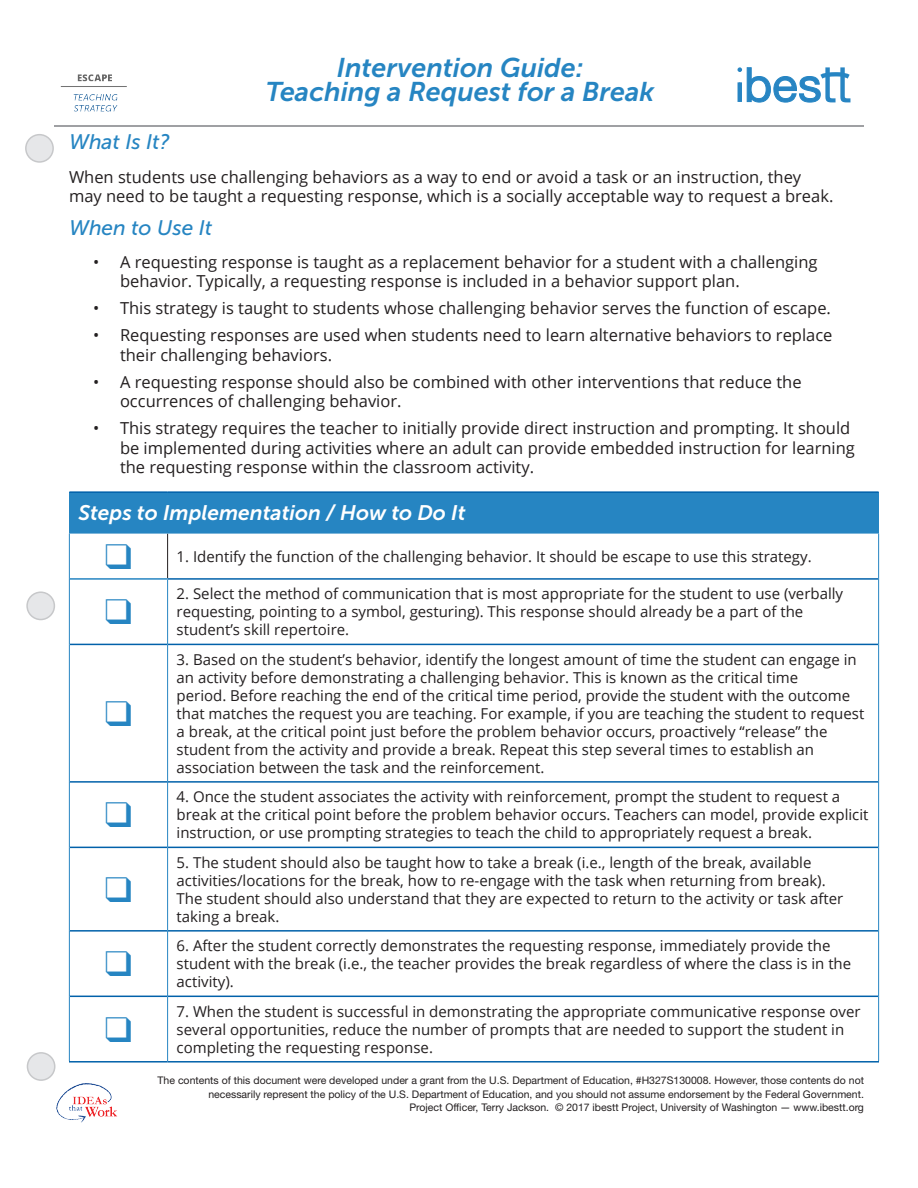
<style>
.page{position:relative;width:918px;height:1188px;background:#fff}
.page>*{position:absolute;margin:0;border:0;box-sizing:border-box;transform-origin:0 0}
.Guide_Name_Header{font:italic 27px/24px "Museo Sans 700";color:#2685c2;text-align:center}
.Section_Header_White{font:italic 21px "Museo Sans 700";color:#fff}
.Section_Header_Blue{font:italic 21px "Museo Sans 500";color:#2685c2}
.t1{font:16.5px/19.5px "Open Sans";color:#231f20}
.table{font:15px/18px "Open Sans";color:#231f20}
.t2{font:10.5px/13.5px "Helvetica Neue LT Std";color:#231f20;text-align:right}
</style>
<div class="page">
<hr style="left:54px;top:125px;width:810px;height:2px;background:#808285">
<img style="left:56px;top:1083px;width:61px;height:40px">
<div style="left:26px;top:135px;width:27px;height:27px;background:#e6e7e9;border-radius:50%"></div>
<div style="left:25px;top:134px;width:29px;height:29px;border:2px solid #c7c8ca;border-radius:50%"></div>
<div style="left:27px;top:592px;width:27px;height:28px;background:#e6e7e9;border-radius:50%"></div>
<div style="left:26px;top:591px;width:29px;height:29px;border:2px solid #c7c8ca;border-radius:50%"></div>
<div style="left:27px;top:1053px;width:28px;height:27px;background:#e6e7e9;border-radius:50%"></div>
<div style="left:27px;top:1052px;width:29px;height:29px;border:2px solid #c7c8ca;border-radius:50%"></div>
<svg style="left:737px;top:67px;width:113px;height:35px"></svg>
<img style="left:60px;top:74px;width:67px;height:38px">
<div style="left:69px;top:492px;width:810px;height:41px;background:#2685c2"></div>
<hr style="left:69px;top:491px;width:99px;height:2px;background:#0161aa">
<hr style="left:168px;top:491px;width:711px;height:2px;background:#0161aa">
<hr style="left:168px;top:578px;width:710px;height:2px;background:#0161aa">
<hr style="left:70px;top:644px;width:97px;height:1px;background:#0161aa">
<hr style="left:168px;top:644px;width:710px;height:1px;background:#0161aa">
<hr style="left:70px;top:781px;width:97px;height:2px;background:#0161aa">
<hr style="left:168px;top:781px;width:710px;height:2px;background:#0161aa">
<hr style="left:70px;top:847px;width:97px;height:1px;background:#0161aa">
<hr style="left:168px;top:847px;width:710px;height:1px;background:#0161aa">
<hr style="left:70px;top:930px;width:97px;height:2px;background:#0161aa">
<hr style="left:168px;top:930px;width:710px;height:2px;background:#0161aa">
<hr style="left:70px;top:996px;width:97px;height:1px;background:#0161aa">
<hr style="left:168px;top:996px;width:710px;height:1px;background:#0161aa">
<hr style="left:69px;top:1061px;width:99px;height:2px;background:#0161aa">
<hr style="left:168px;top:1061px;width:711px;height:2px;background:#0161aa">
<hr style="left:167px;top:534px;width:1px;height:44px;background:#231f20">
<hr style="left:69px;top:532px;width:99px;height:2px;background:#2685c2">
<hr style="left:168px;top:532px;width:711px;height:2px;background:#2685c2">
<hr style="left:69px;top:534px;width:1px;height:45px;background:#2685c2">
<hr style="left:878px;top:534px;width:1px;height:45px;background:#2685c2">
<hr style="left:878px;top:579px;width:1px;height:65px;background:#2685c2">
<hr style="left:878px;top:644px;width:1px;height:138px;background:#2685c2">
<hr style="left:878px;top:782px;width:1px;height:65px;background:#2685c2">
<hr style="left:878px;top:847px;width:1px;height:84px;background:#2685c2">
<hr style="left:878px;top:931px;width:1px;height:65px;background:#2685c2">
<hr style="left:878px;top:996px;width:1px;height:65px;background:#2685c2">
<hr style="left:70px;top:578px;width:98px;height:2px;background:#2685c2">
<hr style="left:69px;top:579px;width:1px;height:65px;background:#2685c2">
<hr style="left:167px;top:580px;width:1px;height:64px;background:#2685c2">
<hr style="left:69px;top:644px;width:1px;height:138px;background:#2685c2">
<hr style="left:167px;top:644px;width:1px;height:138px;background:#2685c2">
<hr style="left:69px;top:782px;width:1px;height:65px;background:#2685c2">
<hr style="left:167px;top:782px;width:1px;height:65px;background:#2685c2">
<hr style="left:69px;top:847px;width:1px;height:84px;background:#2685c2">
<hr style="left:167px;top:847px;width:1px;height:84px;background:#2685c2">
<hr style="left:69px;top:931px;width:1px;height:65px;background:#2685c2">
<hr style="left:167px;top:931px;width:1px;height:65px;background:#2685c2">
<hr style="left:69px;top:996px;width:1px;height:65px;background:#2685c2">
<hr style="left:167px;top:996px;width:1px;height:65px;background:#2685c2">
<p class="Guide_Name_Header" style="left:266px;top:56px;width:390px">Intervention Guide:<br>Teaching a Request for a Break</p>
<p class="Section_Header_Blue" style="left:69px;top:131px;width:102px">What Is It?</p>
<p class="t1" style="left:69px;top:166px;width:766px">When students use challenging behaviors as a way to end or avoid a task or an instruction, they may need to be taught a requesting response, which is a socially acceptable way to request a break.</p>
<p class="Section_Header_Blue" style="left:69px;top:216px;width:145px">When to Use It</p>
<p class="t1" style="left:120px;top:252px;width:699px;text-indent:-27px">• A requesting response is taught as a replacement behavior for a student with a challenging behavior. Typically, a requesting response is included in a behavior support plan.</p>
<p class="t1" style="left:93px;top:298px;width:740px">• This strategy is taught to students whose challenging behavior serves the function of escape.</p>
<p class="t1" style="left:120px;top:325px;width:714px;text-indent:-27px">• Requesting responses are used when students need to learn alternative behaviors to replace their challenging behaviors.</p>
<p class="t1" style="left:120px;top:372px;width:683px;text-indent:-27px">• A requesting response should also be combined with other interventions that reduce the occurrences of challenging behavior.</p>
<p class="t1" style="left:120px;top:418px;width:736px;text-indent:-27px">• This strategy requires the teacher to initially provide direct instruction and prompting. It should be implemented during activities where an adult can provide embedded instruction for learning the requesting response within the classroom activity.</p>
<p class="Section_Header_White" style="left:78px;top:501px;width:389px">Steps to Implementation / How to Do It</p>
<p class="table" style="left:177px;top:547px;width:637px">1. Identify the function of the challenging behavior. It should be escape to use this strategy.</p>
<p class="table" style="left:177px;top:585px;width:668px">2. Select the method of communication that is most appropriate for the student to use (verbally requesting, pointing to a symbol, gesturing). This response should already be a part of the student’s skill repertoire.</p>
<p class="table" style="left:177px;top:650px;width:689px">3. Based on the student’s behavior, identify the longest amount of time the student can engage in an activity before demonstrating a challenging behavior. This is known as the critical time<br>period. Before reaching the end of the critical time period, provide the student with the outcome that matches the request you are teaching. For example, if you are teaching the student to request a break, at the critical point just before the problem behavior occurs, proactively “release” the student from the activity and provide a break. Repeat this step several times to establish an association between the task and the reinforcement.</p>
<p class="table" style="left:177px;top:788px;width:693px">4. Once the student associates the activity with reinforcement, prompt the student to request a break at the critical point before the problem behavior occurs. Teachers can model, provide explicit instruction, or use prompting strategies to teach the child to appropriately request a break.</p>
<p class="table" style="left:177px;top:853px;width:668px">5. The student should also be taught how to take a break (i.e., length of the break, available activities/locations for the break, how to re-engage with the task when returning from break).<br>The student should also understand that they are expected to return to the activity or task after taking a break.</p>
<p class="table" style="left:177px;top:936px;width:676px">6. After the student correctly demonstrates the requesting response, immediately provide the student with the break (i.e., the teacher provides the break regardless of where the class is in the activity).</p>
<p class="table" style="left:177px;top:1002px;width:686px">7. When the student is successful in demonstrating the appropriate communicative response over several opportunities, reduce the number of prompts that are needed to support the student in completing the requesting response.</p>
<p class="t2" style="left:158px;top:1074px;width:708px">The contents of this document were developed under a grant from the U.S. Department of Education, #H327S130008. However, those contents do not necessarily represent the policy of the U.S. Department of Education, and you should not assume endorsement by the Federal Government.<br>Project Officer, Terry Jackson. © 2017 ibestt Project, University of Washington — www.ibestt.org</p>
</div>
